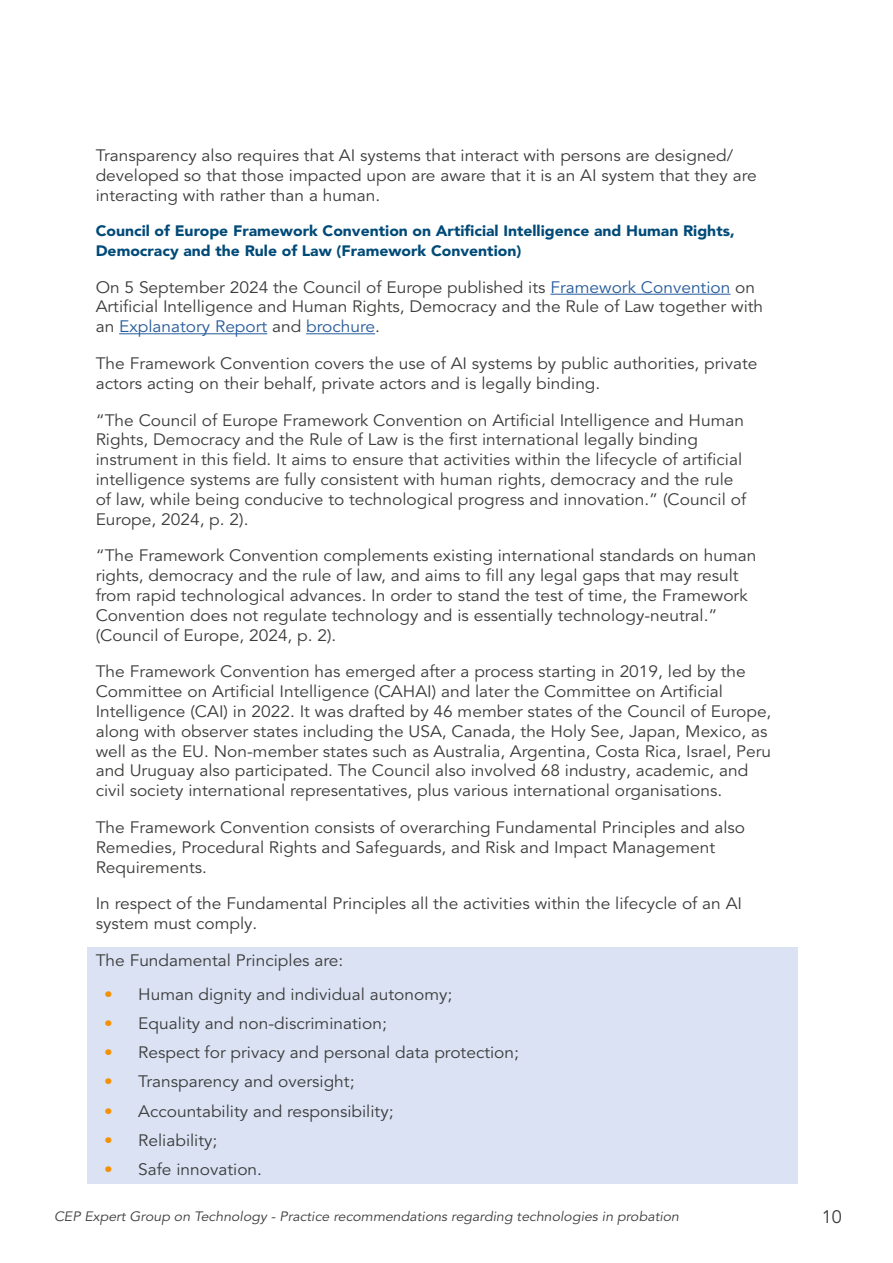
<style>
.page{position:relative;width:893px;height:1263px;background:#fff}
.page>*{position:absolute;margin:0;border:0;box-sizing:border-box;transform-origin:0 0}
.t1{font:18px "Avenir LT Pro";color:#3c3c3b}
.t2{font:16.5px/19.8px "Avenir LT Pro";color:#3c3c3b;scale:1.05 1}
.t3{font:16.5px "Avenir LT Std";color:#3c3c3b;scale:1.05 1}
.t4{font:900 15px/19.8px "Avenir LT Pro";color:#004a78;scale:1.05 1}
.t5{font:italic 13.5px "Avenir LT Pro";color:#3c3c3b;scale:1.05 1}
.s1{color:#275b9b}
.s2{color:#f39207}
</style>
<div class="page">
<div style="left:87px;top:947px;width:711px;height:236px;background:#dae2f4"></div>
<hr style="left:550px;top:294px;width:180px;height:1px;background:#275b9b">
<hr style="left:119px;top:333px;width:148px;height:1px;background:#275b9b">
<hr style="left:306px;top:333px;width:69px;height:1px;background:#275b9b">
<p class="t2" style="left:96px;top:146px;width:631px">Transparency also requires that AI systems that interact with persons are designed/ developed so that those impacted upon are aware that it is an AI system that they are interacting with rather than a human.</p>
<p class="t4" style="left:96px;top:221px;width:610px">Council of Europe Framework Convention on Artificial Intelligence and Human Rights,<br>Democracy and the Rule of Law (Framework Convention)</p>
<p class="t2" style="left:96px;top:277px;width:637px">On 5 September 2024 the Council of Europe published its <span class="s1">Framework Convention</span> on<br>Artificial Intelligence and Human Rights, Democracy and the Rule of Law together with an <span class="s1">Explanatory Report</span> and <span class="s1">brochure</span>.</p>
<p class="t2" style="left:96px;top:354px;width:632px">The Framework Convention covers the use of AI systems by public authorities, private actors acting on their behalf, private actors and is legally binding.</p>
<p class="t2" style="left:96px;top:410px;width:621px">“The Council of Europe Framework Convention on Artificial Intelligence and Human Rights, Democracy and the Rule of Law is the first international legally binding instrument in this field. It aims to ensure that activities within the lifecycle of artificial intelligence systems are fully consistent with human rights, democracy and the rule of law, while being conducive to technological progress and innovation.” (Council of Europe, 2024, p. 2).</p>
<p class="t2" style="left:96px;top:546px;width:631px">“The Framework Convention complements existing international standards on human rights, democracy and the rule of law, and aims to fill any legal gaps that may result from rapid technological advances. In order to stand the test of time, the Framework Convention does not regulate technology and is essentially technology-neutral.” (Council of Europe, 2024, p. 2).</p>
<p class="t2" style="left:96px;top:662px;width:645px">The Framework Convention has emerged after a process starting in 2019, led by the Committee on Artificial Intelligence (CAHAI) and later the Committee on Artificial Intelligence (CAI) in 2022. It was drafted by 46 member states of the Council of Europe, along with observer states including the USA, Canada, the Holy See, Japan, Mexico, as well as the EU. Non-member states such as Australia, Argentina, Costa Rica, Israel, Peru and Uruguay also participated. The Council also involved 68 industry, academic, and civil society international representatives, plus various international organisations.</p>
<p class="t2" style="left:96px;top:818px;width:620px">The Framework Convention consists of overarching Fundamental Principles and also<br>Remedies, Procedural Rights and Safeguards, and Risk and Impact Management<br>Requirements.</p>
<p class="t2" style="left:96px;top:894px;width:617px">In respect of the Fundamental Principles all the activities within the lifecycle of an AI system must comply.</p>
<p class="t2" style="left:96px;top:951px;width:237px">The Fundamental Principles are:</p>
<p class="t3" style="left:104px;top:984px;width:333px"><span class="s2">•</span> Human dignity and individual autonomy;</p>
<p class="t3" style="left:104px;top:1014px;width:271px"><span class="s2">•</span> Equality and non-discrimination;</p>
<p class="t3" style="left:104px;top:1043px;width:397px"><span class="s2">•</span> Respect for privacy and personal data protection;</p>
<p class="t3" style="left:104px;top:1072px;width:240px"><span class="s2">•</span> Transparency and oversight;</p>
<p class="t3" style="left:104px;top:1101px;width:277px"><span class="s2">•</span> Accountability and responsibility;</p>
<p class="t3" style="left:104px;top:1131px;width:109px"><span class="s2">•</span> Reliability;</p>
<p class="t3" style="left:104px;top:1160px;width:152px"><span class="s2">•</span> Safe innovation.</p>
<p class="t5" style="left:54px;top:1208px;width:597px">CEP Expert Group on Technology - Practice recommendations regarding technologies in probation</p>
<p class="t1" style="left:822px;top:1206px;width:22px">10</p>
</div>
